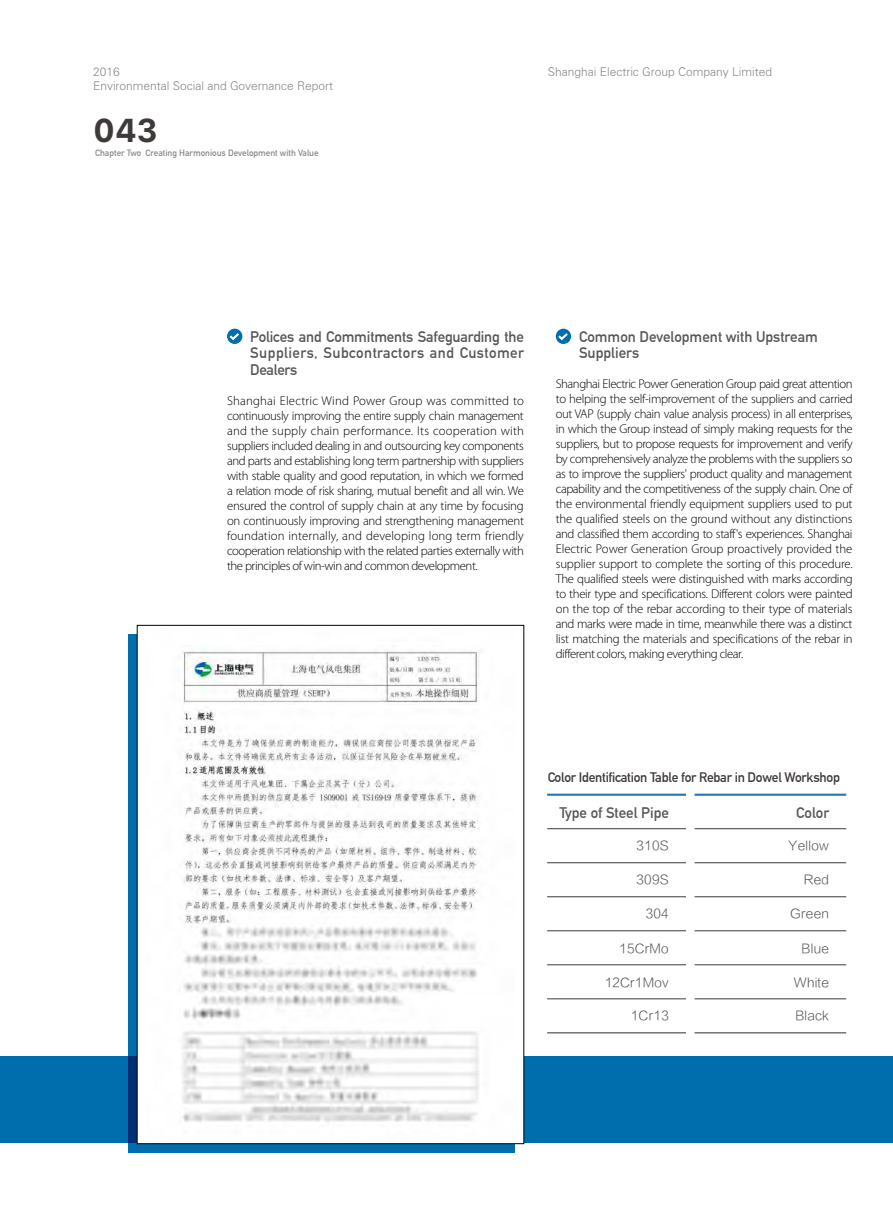
<style>
.page{position:relative;width:893px;height:1212px;background:#fff}
.page>*{position:absolute;margin:0;border:0;box-sizing:border-box;transform-origin:0 0}
.t1{font:700 34.8px "DIN Alternate";color:#3e3a39}
.t2{font:700 15px/16.5px "DIN Alternate";color:#595757}
.t3{font:700 13.5px "DIN Alternate";letter-spacing:-.02em;color:#3e3a39}
.t4{font:300 12.75px/15px "Myriad Pro";letter-spacing:-.035em;color:#000;text-align:justify}
.t5{font:12.75px "FZLTXHK";color:#595757}
.t6{font:12px/14.4px "FZXH1 K GBK1 0";color:#898989}
.t7{font:700 9px "DIN Alternate";color:#898989}
</style>
<div class="page">
<div style="left:0;top:1057px;width:893px;height:86px;background:#006dad"></div>
<svg style="left:128px;top:634px;width:386px;height:518px;background:#0063a2"></svg>
<div style="left:556px;top:329px;width:15px;height:15px;background:#006dad;border-radius:50%"></div>
<svg style="left:556px;top:331px;width:14px;height:11px"></svg>
<svg style="left:227px;top:329px;width:15px;height:15px"></svg>
<svg style="left:227px;top:331px;width:14px;height:11px"></svg>
<div style="left:137px;top:625px;width:387px;height:519px;background:#fff"></div>
<img style="left:182px;top:649px;width:299px;height:473px">
<hr style="left:547px;top:828px;width:139px;height:1px;background:#3e3a39">
<hr style="left:694px;top:828px;width:152px;height:1px;background:#3e3a39">
<hr style="left:547px;top:862px;width:139px;height:1px;background:#3e3a39">
<hr style="left:694px;top:862px;width:152px;height:1px;background:#3e3a39">
<hr style="left:547px;top:896px;width:139px;height:1px;background:#3e3a39">
<hr style="left:694px;top:896px;width:152px;height:1px;background:#3e3a39">
<hr style="left:547px;top:930px;width:139px;height:1px;background:#3e3a39">
<hr style="left:694px;top:930px;width:152px;height:1px;background:#3e3a39">
<hr style="left:547px;top:964px;width:139px;height:1px;background:#3e3a39">
<hr style="left:694px;top:964px;width:152px;height:1px;background:#3e3a39">
<hr style="left:547px;top:998px;width:139px;height:1px;background:#3e3a39">
<hr style="left:694px;top:998px;width:152px;height:1px;background:#3e3a39">
<hr style="left:547px;top:1032px;width:139px;height:1px;background:#3e3a39">
<hr style="left:694px;top:1032px;width:152px;height:1px;background:#3e3a39">
<hr style="left:547px;top:794px;width:139px;height:2px;background:#2278b4">
<hr style="left:694px;top:794px;width:152px;height:2px;background:#2278b4">
<p class="t6" style="left:93px;top:64px;width:242px">2016<br>Environmental Social and Governance Report</p>
<p class="t6" style="left:548px;top:64px;width:226px">Shanghai Electric Group Company Limited</p>
<h1 class="t1" style="left:93px;top:103px;width:66px">043</h1>
<p class="t7" style="left:95px;top:146px;width:225px">Chapter Two Creating Harmonious Development with Value</p>
<p class="t2" style="left:250px;top:327px;width:275px;text-align:justify">Polices and Commitments Safeguarding the Suppliers, Subcontractors and Customer Dealers</p>
<p class="t4" style="left:227px;top:393px;width:298px">Shanghai Electric Wind Power Group was committed to continuously improving the entire supply chain management and the supply chain performance. Its cooperation with suppliers included dealing in and outsourcing key components and parts and establishing long term partnership with suppliers with stable quality and good reputation, in which we formed a relation mode of risk sharing, mutual benefit and all win. We ensured the control of supply chain at any time by focusing on continuously improving and strengthening management foundation internally, and developing long term friendly cooperation relationship with the related parties externally with the principles of win-win and common development.</p>
<p class="t2" style="left:579px;top:327px;width:240px">Common Development with Upstream<br>Suppliers</p>
<p class="t4" style="left:556px;top:377px;width:299px">Shanghai Electric Power Generation Group paid great attention to helping the self-improvement of the suppliers and carried out VAP (supply chain value analysis process) in all enterprises, in which the Group instead of simply making requests for the suppliers, but to propose requests for improvement and verify by comprehensively analyze the problems with the suppliers so as to improve the suppliers' product quality and management capability and the competitiveness of the supply chain. One of the environmental friendly equipment suppliers used to put the qualified steels on the ground without any distinctions and classified them according to staff's experiences. Shanghai Electric Power Generation Group proactively provided the supplier support to complete the sorting of this procedure.<br>The qualified steels were distinguished with marks according to their type and specifications. Different colors were painted on the top of the rebar according to their type of materials and marks were made in time, meanwhile there was a distinct list matching the materials and specifications of the rebar in different colors, making everything clear.</p>
<p class="t3" style="left:547px;top:766px;width:294px">Color Identification Table for Rebar in Dowel Workshop</p>
<p class="t2" style="left:559px;top:803px;width:111px">Type of Steel Pipe</p>
<p class="t2" style="left:796px;top:803px;width:35px">Color</p>
<p class="t5" style="left:637px;top:839px;width:34px">310S</p>
<p class="t5" style="left:789px;top:839px;width:42px">Yellow</p>
<p class="t5" style="left:637px;top:873px;width:34px">309S</p>
<p class="t5" style="left:804px;top:873px;width:27px">Red</p>
<p class="t5" style="left:646px;top:907px;width:25px">304</p>
<p class="t5" style="left:790px;top:907px;width:40px">Green</p>
<p class="t5" style="left:619px;top:941px;width:51px">15CrMo</p>
<p class="t5" style="left:802px;top:941px;width:29px">Blue</p>
<p class="t5" style="left:605px;top:975px;width:66px">12Cr1Mov</p>
<p class="t5" style="left:794px;top:975px;width:37px">White</p>
<p class="t5" style="left:631px;top:1009px;width:40px">1Cr13</p>
<p class="t5" style="left:795px;top:1009px;width:35px">Black</p>
</div>
